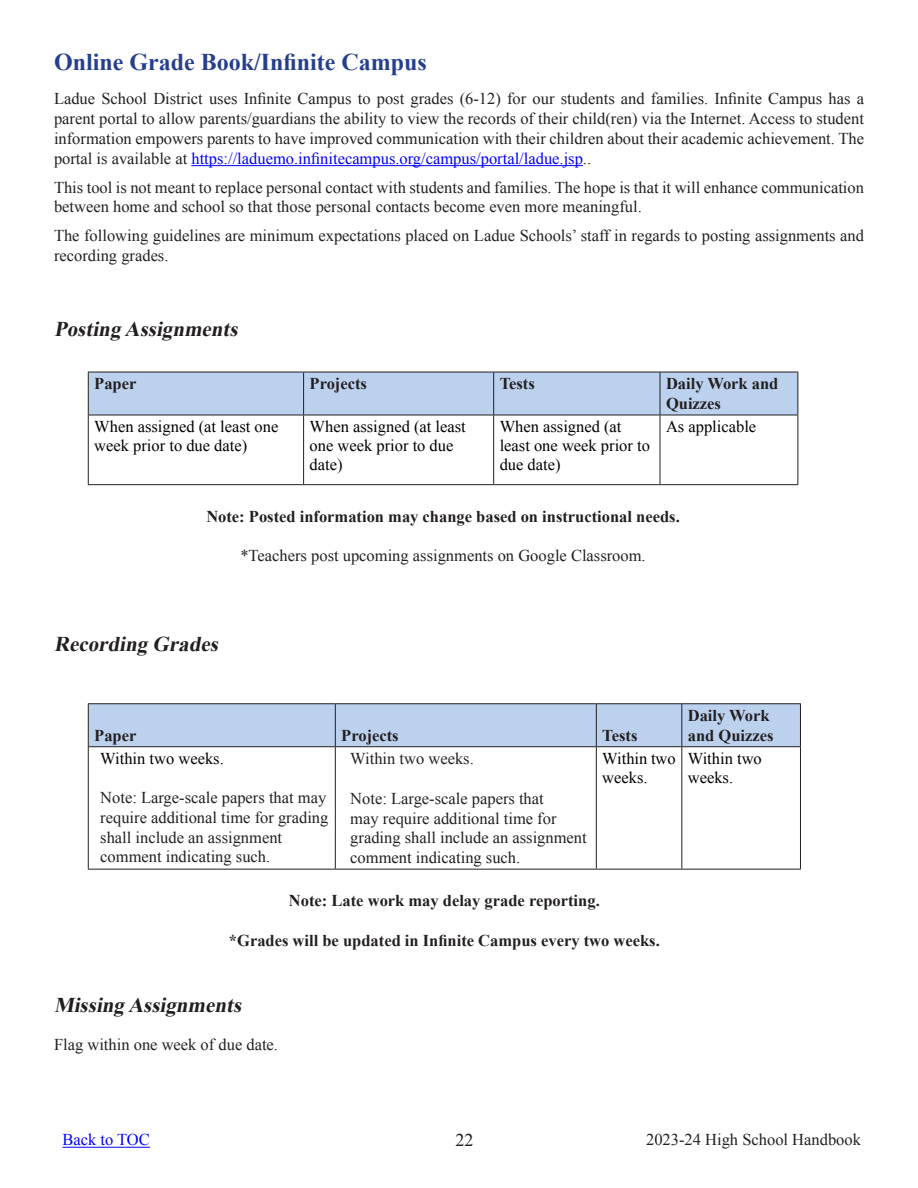
<style>
.page{position:relative;width:918px;height:1188px;background:#fff}
.page>*{position:absolute;margin:0;border:0;box-sizing:border-box;transform-origin:0 0}
.Title_C{font:700 24px "Times New Roman";color:#253f8e}
.Subtitle_C{font:italic 700 21px "Times New Roman";color:#231f20}
.t1{font:18px "Times New Roman";color:#231f20}
.Standard_C{font:16.5px/19.8px "Times New Roman";color:#231f20}
.TOC_1{font:700 16.5px/19.8px "Times New Roman";color:#231f20}
.Alma_Mater{font:16.5px/18.9px "Times New Roman";color:#000}
.t2{font:16.5px "Times New Roman";color:#00f}
.s1{color:#00f}
</style>
<div class="page">
<hr style="left:63px;top:1147px;width:87px;height:1px;background:#00f">
<hr style="left:191px;top:165px;width:392px;height:1px;background:#00f">
<div style="left:89px;top:373px;width:708px;height:42px;background:#bcd1ee"></div>
<hr style="left:88px;top:372px;width:216px;height:1px;background:#231f20">
<hr style="left:88px;top:372px;width:1px;height:43px;background:#231f20">
<hr style="left:304px;top:372px;width:190px;height:1px;background:#231f20">
<hr style="left:303px;top:372px;width:1px;height:43px;background:#231f20">
<hr style="left:494px;top:372px;width:166px;height:1px;background:#231f20">
<hr style="left:493px;top:372px;width:1px;height:43px;background:#231f20">
<hr style="left:660px;top:372px;width:138px;height:1px;background:#231f20">
<hr style="left:660px;top:372px;width:1px;height:43px;background:#231f20">
<hr style="left:797px;top:372px;width:1px;height:43px;background:#231f20">
<hr style="left:88px;top:415px;width:216px;height:1px;background:#231f20">
<hr style="left:304px;top:415px;width:190px;height:1px;background:#231f20">
<hr style="left:494px;top:415px;width:166px;height:1px;background:#231f20">
<hr style="left:660px;top:415px;width:138px;height:1px;background:#231f20">
<hr style="left:88px;top:415px;width:1px;height:69px;background:#231f20">
<hr style="left:303px;top:415px;width:1px;height:69px;background:#231f20">
<hr style="left:493px;top:415px;width:1px;height:69px;background:#231f20">
<hr style="left:660px;top:415px;width:1px;height:69px;background:#231f20">
<hr style="left:797px;top:415px;width:1px;height:69px;background:#231f20">
<hr style="left:88px;top:484px;width:216px;height:1px;background:#231f20">
<hr style="left:304px;top:484px;width:190px;height:1px;background:#231f20">
<hr style="left:494px;top:484px;width:166px;height:1px;background:#231f20">
<hr style="left:660px;top:484px;width:138px;height:1px;background:#231f20">
<div style="left:89px;top:704px;width:711px;height:42px;background:#bcd1ee"></div>
<hr style="left:88px;top:703px;width:247px;height:1px;background:#231f20">
<hr style="left:88px;top:704px;width:1px;height:42px;background:#231f20">
<hr style="left:335px;top:703px;width:261px;height:1px;background:#231f20">
<hr style="left:335px;top:704px;width:1px;height:42px;background:#231f20">
<hr style="left:596px;top:703px;width:86px;height:1px;background:#231f20">
<hr style="left:596px;top:704px;width:1px;height:42px;background:#231f20">
<hr style="left:682px;top:703px;width:119px;height:1px;background:#231f20">
<hr style="left:681px;top:704px;width:1px;height:42px;background:#231f20">
<hr style="left:800px;top:704px;width:1px;height:42px;background:#231f20">
<hr style="left:88px;top:746px;width:247px;height:1px;background:#231f20">
<hr style="left:335px;top:746px;width:261px;height:1px;background:#231f20">
<hr style="left:596px;top:746px;width:86px;height:1px;background:#231f20">
<hr style="left:682px;top:746px;width:119px;height:1px;background:#231f20">
<hr style="left:88px;top:747px;width:1px;height:122px;background:#231f20">
<hr style="left:335px;top:747px;width:1px;height:122px;background:#231f20">
<hr style="left:596px;top:747px;width:1px;height:122px;background:#231f20">
<hr style="left:681px;top:747px;width:1px;height:122px;background:#231f20">
<hr style="left:800px;top:747px;width:1px;height:122px;background:#231f20">
<hr style="left:88px;top:869px;width:247px;height:1px;background:#231f20">
<hr style="left:335px;top:869px;width:261px;height:1px;background:#231f20">
<hr style="left:596px;top:869px;width:86px;height:1px;background:#231f20">
<hr style="left:682px;top:869px;width:119px;height:1px;background:#231f20">
<p class="Title_C" style="left:54px;top:46px;width:374px">Online Grade Book/Infinite Campus</p>
<p class="Standard_C" style="left:54px;top:89px;width:812px;text-align:justify">Ladue School District uses Infinite Campus to post grades (6-12) for our students and families. Infinite Campus has a parent portal to allow parents/guardians the ability to view the records of their child(ren) via the Internet. Access to student information empowers parents to have improved communication with their children about their academic achievement. The portal is available at <span class="s1">https://laduemo.infinitecampus.org/campus/portal/ladue.jsp</span>..</p>
<p class="Standard_C" style="left:54px;top:177px;width:812px">This tool is not meant to replace personal contact with students and families. The hope is that it will enhance communication between home and school so that those personal contacts become even more meaningful.</p>
<p class="Standard_C" style="left:54px;top:226px;width:812px">The following guidelines are minimum expectations placed on Ladue Schools’ staff in regards to posting assignments and recording grades.</p>
<p class="Subtitle_C" style="left:54px;top:314px;width:190px">Posting Assignments</p>
<p class="TOC_1" style="left:94px;top:373px;width:44px">Paper</p>
<p class="TOC_1" style="left:310px;top:373px;width:59px">Projects</p>
<p class="TOC_1" style="left:500px;top:373px;width:37px">Tests</p>
<p class="TOC_1" style="left:666px;top:373px;width:114px">Daily Work and<br>Quizzes</p>
<p class="Alma_Mater" style="left:94px;top:417px;width:186px">When assigned (at least one week prior to due date)</p>
<p class="Alma_Mater" style="left:310px;top:417px;width:158px">When assigned (at least one week prior to due date)</p>
<p class="Alma_Mater" style="left:500px;top:417px;width:152px">When assigned (at least one week prior to due date)</p>
<p class="Alma_Mater" style="left:666px;top:417px;width:92px">As applicable</p>
<p class="TOC_1" style="left:206px;top:506px;width:475px">Note: Posted information may change based on instructional needs.</p>
<p class="Standard_C" style="left:240px;top:546px;width:405px">*Teachers post upcoming assignments on Google Classroom.</p>
<p class="Subtitle_C" style="left:54px;top:629px;width:170px">Recording Grades</p>
<p class="TOC_1" style="left:94px;top:725px;width:44px">Paper</p>
<p class="TOC_1" style="left:341px;top:725px;width:59px">Projects</p>
<p class="TOC_1" style="left:602px;top:725px;width:37px">Tests</p>
<p class="TOC_1" style="left:688px;top:705px;width:87px">Daily Work and Quizzes</p>
<p class="Alma_Mater" style="left:100px;top:749px;width:123px">Within two weeks.</p>
<p class="Standard_C" style="left:100px;top:787px;width:230px">Note: Large-scale papers that may require additional time for grading shall include an assignment comment indicating such.</p>
<p class="Standard_C" style="left:350px;top:748px;width:123px">Within two weeks.</p>
<p class="Standard_C" style="left:350px;top:788px;width:238px">Note: Large-scale papers that<br>may require additional time for grading shall include an assignment comment indicating such.</p>
<p class="Alma_Mater" style="left:602px;top:749px;width:75px">Within two weeks.</p>
<p class="Alma_Mater" style="left:688px;top:749px;width:76px">Within two weeks.</p>
<p class="TOC_1" style="left:289px;top:890px;width:312px">Note: Late work may delay grade reporting.</p>
<p class="TOC_1" style="left:229px;top:930px;width:432px">*Grades will be updated in Infinite Campus every two weeks.</p>
<p class="Subtitle_C" style="left:54px;top:991px;width:194px">Missing Assignments</p>
<p class="Standard_C" style="left:54px;top:1034px;width:223px">Flag within one week of due date.</p>
<p class="t2" style="left:63px;top:1129px;width:89px">Back to TOC</p>
<p class="Standard_C" style="left:646px;top:1130px;width:216px">2023-24 High School Handbook</p>
<p class="t1" style="left:456px;top:1128px;width:19px">22</p>
</div>
